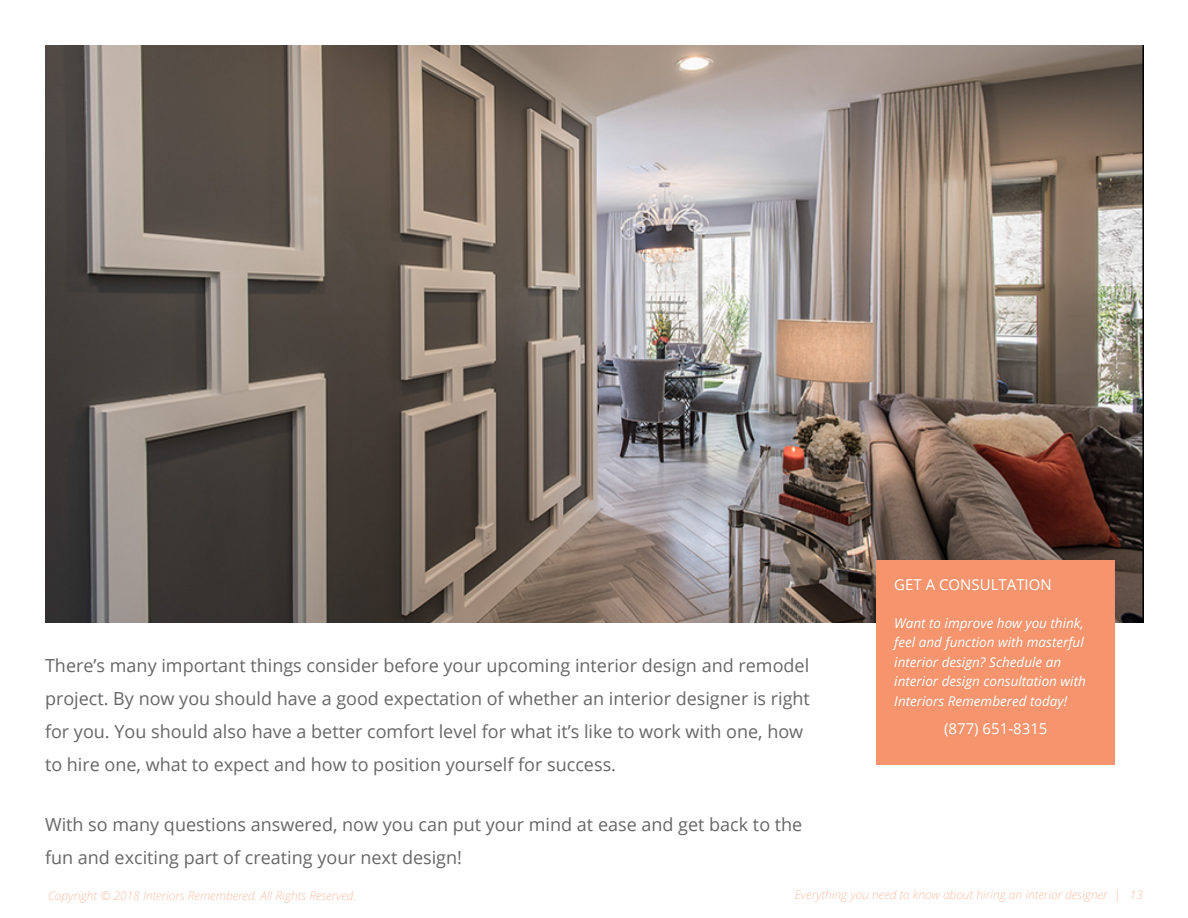
<style>
.page{position:relative;width:1188px;height:918px;background:#fff}
.page>*{position:absolute;margin:0;border:0;box-sizing:border-box;transform-origin:0 0}
.Intro_Copy{font:18px/33px "Open Sans";color:#666}
.Sidebar_Head{font:15px "Open Sans";color:#fff}
.Body_Text{font:15px "Open Sans";color:#fff}
.Sidebar_Copy{font:italic 13.5px/19.5px "Open Sans";color:#fff}
.t1{font:italic 300 12px "Open Sans";color:#f9bfa7}
</style>
<div class="page">
<img style="left:45px;top:45px;width:1098px;height:578px">
<div style="left:876px;top:561px;width:239px;height:204px;background:#f5946d"></div>
<p class="Intro_Copy" style="left:45px;top:649px;width:767px">There’s many important things consider before your upcoming interior design and remodel project. By now you should have a good expectation of whether an interior designer is right for you. You should also have a better comfort level for what it’s like to work with one, how to hire one, what to expect and how to position yourself for success.</p>
<p class="Intro_Copy" style="left:45px;top:808px;width:759px">With so many questions answered, now you can put your mind at ease and get back to the fun and exciting part of creating your next design!</p>
<p class="Sidebar_Head" style="left:894px;top:574px;width:159px">GET A CONSULTATION</p>
<p class="Sidebar_Copy" style="left:894px;top:613px;width:193px">Want to improve how you think, feel and function with masterful interior design? Schedule an interior design consultation with<br>Interiors Remembered today!</p>
<p class="Body_Text" style="left:944px;top:718px;width:105px">(877) 651-8315</p>
<p class="t1" style="left:48px;top:888px;width:310px">Copyright © 2018 Interiors Remembered. All Rights Reserved.</p>
<p class="t1" style="left:795px;top:886px;width:350px">Everything you need to know about hiring an interior designer | 13</p>
</div>
